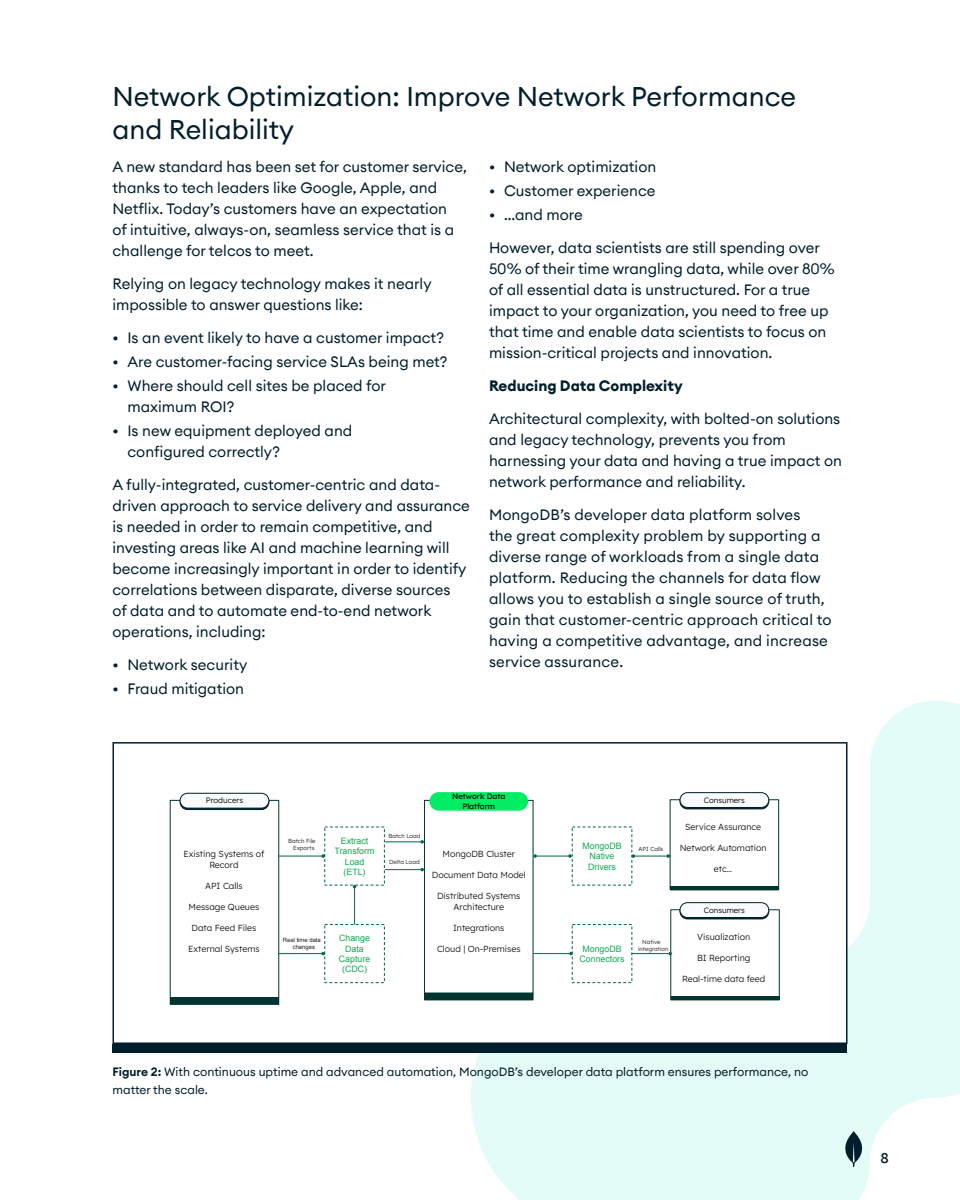
<style>
.page{position:relative;width:960px;height:1200px;background:#fff}
.page>*{position:absolute;margin:0;border:0;box-sizing:border-box;transform-origin:0 0}
.t1{font:27px/33px "Euclid Circular A";color:#001e2b}
.t2{font:15px/21px "Euclid Circular A";color:#001e2b}
.t3{font:700 15px "Euclid Circular A";color:#001e2b}
.t4{font:600 15px "Source Code Pro";color:#001e2b}
.t5{font:12px/18px "Euclid Circular A";color:#001e2b}
.t6{font:300 8.85px/10.6px "Lexend Deca";color:#1a1a1a;text-align:center}
.t7{font:8.85px/10.4px "Arial";color:#0eaa50;text-align:center}
.t8{font:300 7.8px "Lexend Deca";color:#000}
.t9{font:7.8px/9.6px "Lexend Deca";color:#000;text-align:center}
.t10{font:300 5.85px/7.4px "Lexend Deca";color:#231f20;text-align:right}
.t11{font:5.85px/7.4px "Arial";color:#231f20}
.s1{font-weight:600}
</style>
<div class="page">
<svg style="left:471px;top:700px;width:489px;height:500px;fill:#e3fcf7"></svg>
<svg style="left:838px;top:1131px;width:32px;height:36px"></svg>
<div style="left:112px;top:742px;width:736px;height:302px;background:#fff;border:2px solid #001e2b"></div>
<div style="left:112px;top:1044px;width:736px;height:8px;background:#001e2b"></div>
<div style="left:424px;top:800px;width:109px;height:194px;border:1px solid #023430"></div>
<div style="left:425px;top:993px;width:108px;height:7px;background:#023430"></div>
<svg style="left:429px;top:792px;width:99px;height:19px;background:#11ee6e"></svg>
<div style="left:324px;top:924px;width:61px;height:59px;border:1px dashed #00684a"></div>
<div style="left:170px;top:998px;width:109px;height:6px;background:#023430"></div>
<div style="left:170px;top:997px;width:109px;height:8px;border:1px solid #023430"></div>
<svg style="left:179px;top:793px;width:91px;height:17px"></svg>
<div style="left:670px;top:799px;width:109px;height:88px;border:1px solid #023430"></div>
<div style="left:670px;top:887px;width:109px;height:3px;border:1px solid #023430"></div>
<svg style="left:679px;top:792px;width:91px;height:18px"></svg>
<div style="left:670px;top:909px;width:110px;height:88px;border:1px solid #023430"></div>
<div style="left:670px;top:997px;width:110px;height:3px;border:1px solid #023430"></div>
<svg style="left:679px;top:902px;width:91px;height:18px"></svg>
<hr style="left:278px;top:856px;width:44px;height:1px;background:#00684a">
<svg style="left:322px;top:854px;width:3px;height:4px"></svg>
<hr style="left:278px;top:953px;width:44px;height:1px;background:#00684a">
<hr style="left:354px;top:888px;width:1px;height:37px;background:#00684a">
<hr style="left:385px;top:841px;width:36px;height:1px;background:#00684a">
<hr style="left:536px;top:856px;width:33px;height:1px;background:#00684a">
<svg style="left:568px;top:854px;width:4px;height:4px"></svg>
<svg style="left:534px;top:854px;width:3px;height:4px"></svg>
<hr style="left:534px;top:953px;width:36px;height:1px;background:#00684a">
<svg style="left:569px;top:952px;width:4px;height:3px"></svg>
<hr style="left:635px;top:856px;width:32px;height:1px;background:#00684a">
<svg style="left:667px;top:854px;width:3px;height:4px"></svg>
<svg style="left:632px;top:854px;width:3px;height:4px"></svg>
<hr style="left:631px;top:953px;width:38px;height:1px;background:#00684a">
<hr style="left:385px;top:869px;width:36px;height:1px;background:#00684a">
<h1 class="t1" style="left:112px;top:79px;width:685px">Network Optimization: Improve Network Performance and Reliability</h1>
<p class="t2" style="left:112px;top:156px;width:356px">A new standard has been set for customer service, thanks to tech leaders like Google, Apple, and Netflix. Today’s customers have an expectation<br>of intuitive, always-on, seamless service that is a challenge for telcos to meet.</p>
<p class="t2" style="left:112px;top:273px;width:321px">Relying on legacy technology makes it nearly impossible to answer questions like:</p>
<p class="t2" style="left:113px;top:327px;width:333px">• Is an event likely to have a customer impact?</p>
<p class="t2" style="left:113px;top:351px;width:337px">• Are customer-facing service SLAs being met?</p>
<p class="t2" style="left:128px;top:375px;width:260px;text-indent:-15px">• Where should cell sites be placed for maximum ROI?</p>
<p class="t2" style="left:128px;top:420px;width:226px;text-indent:-15px">• Is new equipment deployed and configured correctly?</p>
<p class="t2" style="left:112px;top:474px;width:359px">A fully-integrated, customer-centric and data&shy;driven approach to service delivery and assurance is needed in order to remain competitive, and investing areas like AI and machine learning will become increasingly important in order to identify correlations between disparate, diverse sources<br>of data and to automate end-to-end network operations, including:</p>
<p class="t2" style="left:112px;top:654px;width:136px">• Network security</p>
<p class="t2" style="left:112px;top:678px;width:133px">• Fraud mitigation</p>
<p class="t2" style="left:489px;top:156px;width:169px">• Network optimization</p>
<p class="t2" style="left:489px;top:180px;width:168px">• Customer experience</p>
<p class="t2" style="left:489px;top:204px;width:95px">• ...and more</p>
<p class="t2" style="left:489px;top:237px;width:347px">However, data scientists are still spending over 50% of their time wrangling data, while over 80% of all essential data is unstructured. For a true impact to your organization, you need to free up that time and enable data scientists to focus on mission-critical projects and innovation.</p>
<p class="t3" style="left:489px;top:376px;width:195px">Reducing Data Complexity</p>
<p class="t2" style="left:489px;top:408px;width:355px">Architectural complexity, with bolted-on solutions and legacy technology, prevents you from harnessing your data and having a true impact on network performance and reliability.</p>
<p class="t2" style="left:489px;top:504px;width:344px">MongoDB’s developer data platform solves<br>the great complexity problem by supporting a diverse range of workloads from a single data platform. Reducing the channels for data flow allows you to establish a single source of truth, gain that customer-centric approach critical to having a competitive advantage, and increase service assurance.</p>
<p class="t8" style="left:206px;top:795px;width:39px">Producers</p>
<p class="t6" style="left:183px;top:848px;width:82px">Existing Systems of<br>Record</p>
<p class="t6" style="left:205px;top:880px;width:39px">API Calls</p>
<p class="t6" style="left:189px;top:901px;width:72px">Message Queues</p>
<p class="t6" style="left:192px;top:922px;width:66px">Data Feed Files</p>
<p class="t6" style="left:188px;top:943px;width:73px">External Systems</p>
<p class="t10" style="left:288px;top:837px;width:29px">Batch File<br>Exports</p>
<p class="t11" style="left:293px;top:936px;width:30px;text-indent:-10px">Real time data changes</p>
<p class="t9" style="left:452px;top:791px;width:55px">Network Data<br>Platform</p>
<p class="t10" style="left:388px;top:832px;width:33px">Batch Load</p>
<p class="t10" style="left:389px;top:858px;width:32px">Delta Load</p>
<p class="t7" style="left:335px;top:836px;width:41px">Extract<br>Transform<br>Load (ETL)</p>
<p class="t7" style="left:582px;top:841px;width:41px">MongoDB<br>Native<br>Drivers</p>
<p class="t6" style="left:443px;top:848px;width:74px">MongoDB Cluster</p>
<p class="t6" style="left:432px;top:869px;width:96px">Document Data Model</p>
<p class="t6" style="left:437px;top:890px;width:85px">Distributed Systems<br>Architecture</p>
<p class="t6" style="left:453px;top:922px;width:53px">Integrations</p>
<p class="t6" style="left:437px;top:943px;width:85px">Cloud | On-Premises</p>
<p class="t7" style="left:339px;top:933px;width:33px">Change<br>Data<br>Capture (CDC)</p>
<p class="t7" style="left:580px;top:944px;width:47px">MongoDB<br>Connectors</p>
<p class="t10" style="left:639px;top:845px;width:26px">API Calls</p>
<p class="t10" style="left:638px;top:938px;width:32px;text-align:left;text-indent:4px">Native integration</p>
<p class="t8" style="left:704px;top:794px;width:43px">Consumers</p>
<p class="t6" style="left:685px;top:821px;width:77px">Service Assurance</p>
<p class="t6" style="left:680px;top:842px;width:88px">Network Automation</p>
<p class="t6" style="left:714px;top:863px;width:20px">etc…</p>
<p class="t8" style="left:704px;top:904px;width:43px">Consumers</p>
<p class="t6" style="left:697px;top:931px;width:54px">Visualization</p>
<p class="t6" style="left:697px;top:952px;width:55px">BI Reporting</p>
<p class="t6" style="left:682px;top:973px;width:85px">Real-time data feed</p>
<p class="t5" style="left:112px;top:1063px;width:697px"><span class="s1">Figure 2:</span> With continuous uptime and advanced automation, MongoDB’s developer data platform ensures performance, no matter the scale.</p>
<p class="t4" style="left:880px;top:1147px;width:10px">8</p>
</div>
